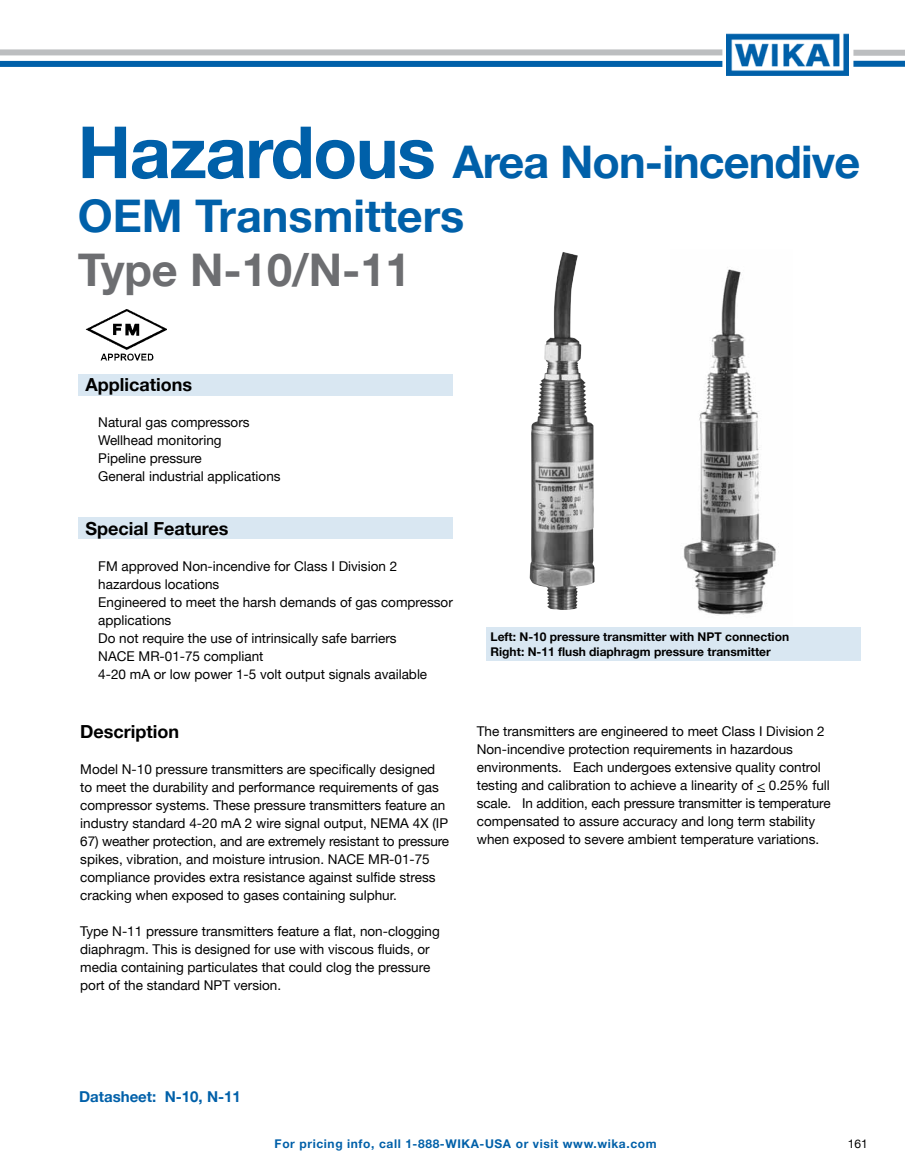
<style>
.page{position:relative;width:905px;height:1175px;background:#fff}
.page>*{position:absolute;margin:0;border:0;box-sizing:border-box;transform-origin:0 0}
.t1{font:700 45px/54px "Helvetica Neue";letter-spacing:-.02em;color:#0060a9}
.t2{font:700 45px "Helvetica Neue";color:#6d6e71}
.t3{font:700 18px "Helvetica Neue";color:#000}
.t4{font:700 15px "Helvetica Neue";color:#0060a9}
.t5{font:13.5px/18px "Helvetica Neue";color:#000}
.t6{font:700 12px/15px "Helvetica Neue";color:#000}
.t7{font:700 12px "Helvetica Neue";letter-spacing:.05em;color:#0060a9}
.t8{font:12px "Helvetica Neue";color:#000}
.s1{font-size:72px}
</style>
<div class="page">
<div style="left:0;top:49px;width:722px;height:6px;background:#bcbec0"></div>
<div style="left:0;top:61px;width:722px;height:6px;background:#0060a9"></div>
<img style="left:726px;top:34px;width:122px;height:42px">
<div style="left:853px;top:50px;width:51px;height:6px;background:#bcbec0"></div>
<div style="left:853px;top:61px;width:51px;height:6px;background:#0060a9"></div>
<div style="left:79px;top:517px;width:374px;height:21px;background:#d9e7f2"></div>
<div style="left:79px;top:374px;width:374px;height:22px;background:#d9e7f2"></div>
<img style="left:86px;top:309px;width:81px;height:51px">
<div style="left:486px;top:627px;width:374px;height:34px;background:#d9e7f2"></div>
<img style="left:529px;top:252px;width:65px;height:358px">
<img style="left:683px;top:267px;width:93px;height:349px">
<h1 class="t1" style="left:78px;top:134px;width:784px"><span class="s1">Hazardous</span> Area Non-incendive<br>OEM Transmitters</h1>
<h1 class="t2" style="left:78px;top:242px;width:334px">Type N-10/N-11</h1>
<h2 class="t3" style="left:85px;top:374px;width:108px">Applications</h2>
<p class="t5" style="left:98px;top:413px;width:184px">Natural gas compressors<br>Wellhead monitoring<br>Pipeline pressure<br>General industrial applications</p>
<h2 class="t3" style="left:85px;top:518px;width:144px">Special Features</h2>
<p class="t5" style="left:98px;top:557px;width:356px">FM approved Non-incendive for Class I Division 2 hazardous locations<br>Engineered to meet the harsh demands of gas compressor applications<br>Do not require the use of intrinsically safe barriers<br>NACE MR-01-75 compliant<br>4-20 mA or low power 1-5 volt output signals available</p>
<h2 class="t3" style="left:80px;top:720px;width:100px">Description</h2>
<p class="t5" style="left:80px;top:760px;width:369px">Model N-10 pressure transmitters are specifically designed to meet the durability and performance requirements of gas compressor systems. These pressure transmitters feature an industry standard 4-20 mA 2 wire signal output, NEMA 4X (IP</p>
<p class="t5" style="left:80px;top:832px;width:370px">67) weather protection, and are extremely resistant to pressure spikes, vibration, and moisture intrusion. NACE MR-01-75 compliance provides extra resistance against sulfide stress cracking when exposed to gases containing sulphur.</p>
<p class="t5" style="left:80px;top:922px;width:361px">Type N-11 pressure transmitters feature a flat, non-clogging diaphragm. This is designed for use with viscous fluids, or media containing particulates that could clog the pressure port of the standard NPT version.</p>
<p class="t6" style="left:490px;top:629px;width:300px">Left: N-10 pressure transmitter with NPT connection<br>Right: N-11 flush diaphragm pressure transmitter</p>
<p class="t5" style="left:477px;top:722px;width:355px">The transmitters are engineered to meet Class I Division 2<br>Non-incendive protection requirements in hazardous environments. Each undergoes extensive quality control testing and calibration to achieve a linearity of &lt; 0.25% full scale. In addition, each pressure transmitter is temperature compensated to assure accuracy and long term stability when exposed to severe ambient temperature variations.</p>
<p class="t4" style="left:79px;top:1087px;width:163px">Datasheet: N-10, N-11</p>
<p class="t7" style="left:275px;top:1136px;width:383px">For pricing info, call 1-888-WIKA-USA or visit www.wika.com</p>
<p class="t8" style="left:847px;top:1136px;width:22px">161</p>
</div>
